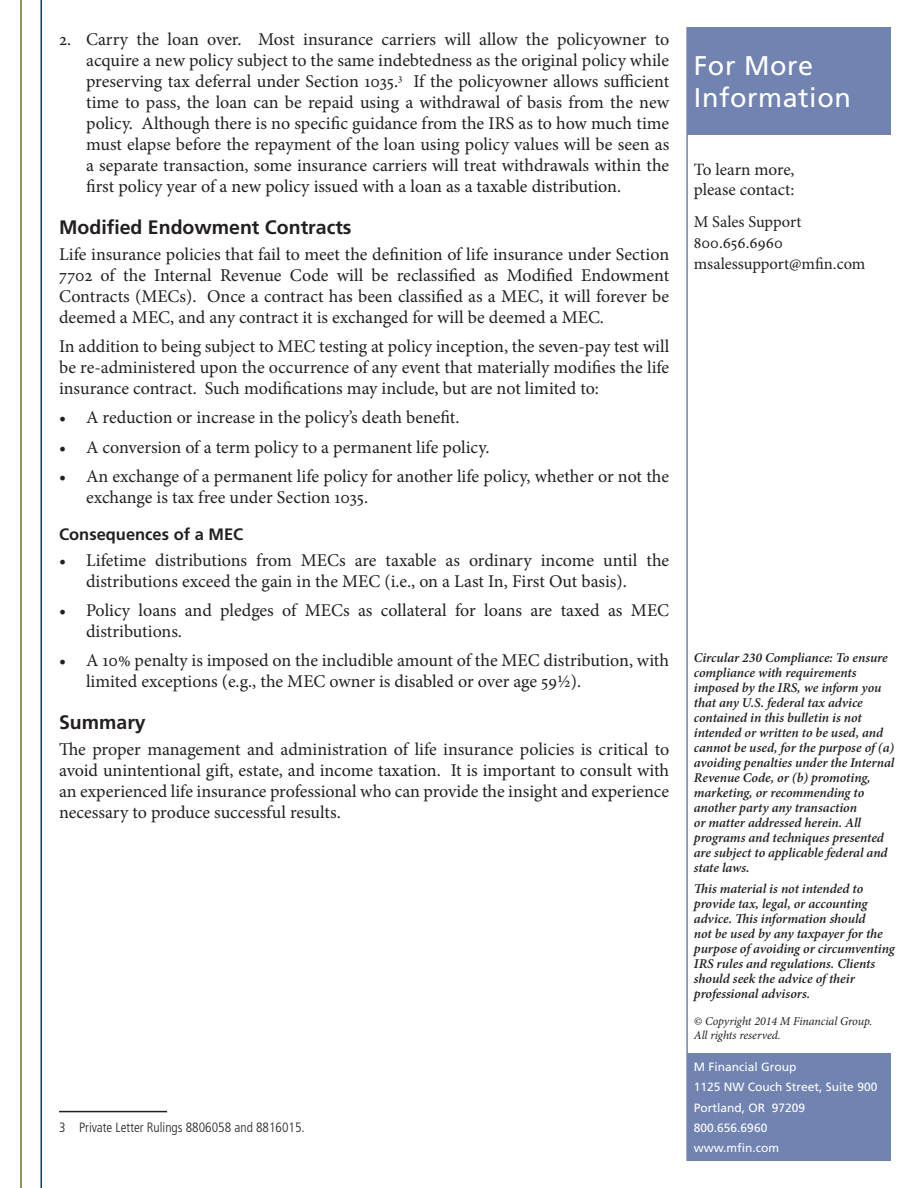
<style>
.page{position:relative;width:918px;height:1188px;background:#fff}
.page>*{position:absolute;margin:0;border:0;box-sizing:border-box;transform-origin:0 0}
.t1{font:27px/32.4px "Frutiger LT Std";letter-spacing:.02em;color:#fff}
.Body_Header{font:700 19.5px "Frutiger LT Std";color:#231f20}
.Body{font:18px/21px "Minion Pro";color:#231f20;text-align:justify}
.t2{font:17.25px/20.2px "Minion Pro";color:#231f20}
.t3{font:16.5px/21px "Minion Pro";color:#231f20}
.Body_Subheader{font:700 16.5px "Frutiger LT Std";color:#231f20}
.Disclosure{font:italic 600 13.5px/15px "Minion Pro";letter-spacing:-.005em;color:#231f20}
.Footnote{font:300 condensed 13.5px "Frutiger LT Std";color:#231f20}
.t4{font:12px/20.2px "Frutiger LT Std";color:#fff}
.t5{font:italic 12px/14.4px "Minion Pro";letter-spacing:-.005em;color:#231f20}
</style>
<div class="page">
<div style="left:687px;top:27px;width:204px;height:108px;background:#7183b1"></div>
<hr style="left:686px;top:27px;width:2px;height:1134px;background:#7183b1">
<div style="left:687px;top:1053px;width:204px;height:108px;background:#7183b1"></div>
<hr style="left:20px;top:0;width:2px;height:1188px;background:#677717">
<hr style="left:40px;top:0;width:2px;height:1188px;background:#013d7d">
<hr style="left:59px;top:1111px;width:108px;height:1px;background:#231f20">
<p class="Body" style="left:86px;top:29px;width:585px;text-indent:-27px">2. Carry the loan over. Most insurance carriers will allow the policyowner to acquire a new policy subject to the same indebtedness as the original policy while preserving tax deferral under Section 1035.<sup>3</sup> If the policyowner allows sufficient time to pass, the loan can be repaid using a withdrawal of basis from the new policy. Although there is no specific guidance from the IRS as to how much time must elapse before the repayment of the loan using policy values will be seen as a separate transaction, some insurance carriers will treat withdrawals within the first policy year of a new policy issued with a loan as a taxable distribution.</p>
<p class="Body_Header" style="left:59px;top:216px;width:294px">Modified Endowment Contracts</p>
<p class="Body" style="left:59px;top:244px;width:612px">Life insurance policies that fail to meet the definition of life insurance under Section 7702 of the Internal Revenue Code will be reclassified as Modified Endowment Contracts (MECs). Once a contract has been classified as a MEC, it will forever be deemed a MEC, and any contract it is exchanged for will be deemed a MEC.</p>
<p class="Body" style="left:59px;top:336px;width:612px">In addition to being subject to MEC testing at policy inception, the seven-pay test will be re-administered upon the occurrence of any event that materially modifies the life insurance contract. Such modifications may include, but are not limited to:</p>
<p class="Body" style="left:59px;top:407px;width:402px">• A reduction or increase in the policy’s death benefit.</p>
<p class="Body" style="left:59px;top:436px;width:432px">• A conversion of a term policy to a permanent life policy.</p>
<p class="Body" style="left:86px;top:466px;width:585px;text-indent:-27px">• An exchange of a permanent life policy for another life policy, whether or not the exchange is tax free under Section 1035.</p>
<p class="Body_Subheader" style="left:59px;top:524px;width:186px">Consequences of a MEC</p>
<p class="Body" style="left:86px;top:550px;width:585px;text-indent:-27px">• Lifetime distributions from MECs are taxable as ordinary income until the distributions exceed the gain in the MEC (i.e., on a Last In, First Out basis).</p>
<p class="Body" style="left:86px;top:600px;width:585px;text-indent:-27px">• Policy loans and pledges of MECs as collateral for loans are taxed as MEC distributions.</p>
<p class="Body" style="left:86px;top:650px;width:585px;text-indent:-27px">• A 10% penalty is imposed on the includible amount of the MEC distribution, with limited exceptions (e.g., the MEC owner is disabled or over age 59½).</p>
<p class="Body_Header" style="left:59px;top:710px;width:88px">Summary</p>
<p class="Body" style="left:59px;top:739px;width:612px">The proper management and administration of life insurance policies is critical to avoid unintentional gift, estate, and income taxation. It is important to consult with an experienced life insurance professional who can provide the insight and experience necessary to produce successful results.</p>
<p class="Footnote" style="left:59px;top:1120px;width:247px">3 Private Letter Rulings 8806058 and 8816015.</p>
<h1 class="t1" style="left:694px;top:49px;width:158px">For More<br>Information</h1>
<p class="t2" style="left:694px;top:159px;width:102px">To learn more, please contact:</p>
<p class="t3" style="left:694px;top:211px;width:173px">M Sales Support<br>800.656.6960 msalessupport@mfin.com</p>
<p class="Disclosure" style="left:694px;top:650px;width:202px">Circular 230 Compliance: To ensure compliance with requirements imposed by the IRS, we inform you that any U.S. federal tax advice contained in this bulletin is not intended or written to be used, and cannot be used, for the purpose of (a) avoiding penalties under the Internal<br>Revenue Code, or (b) promoting, marketing, or recommending to another party any transaction<br>or matter addressed herein. All programs and techniques presented are subject to applicable federal and state laws.</p>
<p class="Disclosure" style="left:694px;top:881px;width:202px">This material is not intended to provide tax, legal, or accounting advice. This information should<br>not be used by any taxpayer for the purpose of avoiding or circumventing<br>IRS rules and regulations. Clients should seek the advice of their professional advisors.</p>
<p class="t5" style="left:694px;top:1014px;width:180px">© Copyright 2014 M Financial Group.<br>All rights reserved.</p>
<p class="t4" style="left:694px;top:1057px;width:185px">M Financial Group<br>1125 NW Couch Street, Suite 900<br>Portland, OR 97209<br>800.656.6960<br>www.mfin.com</p>
</div>
